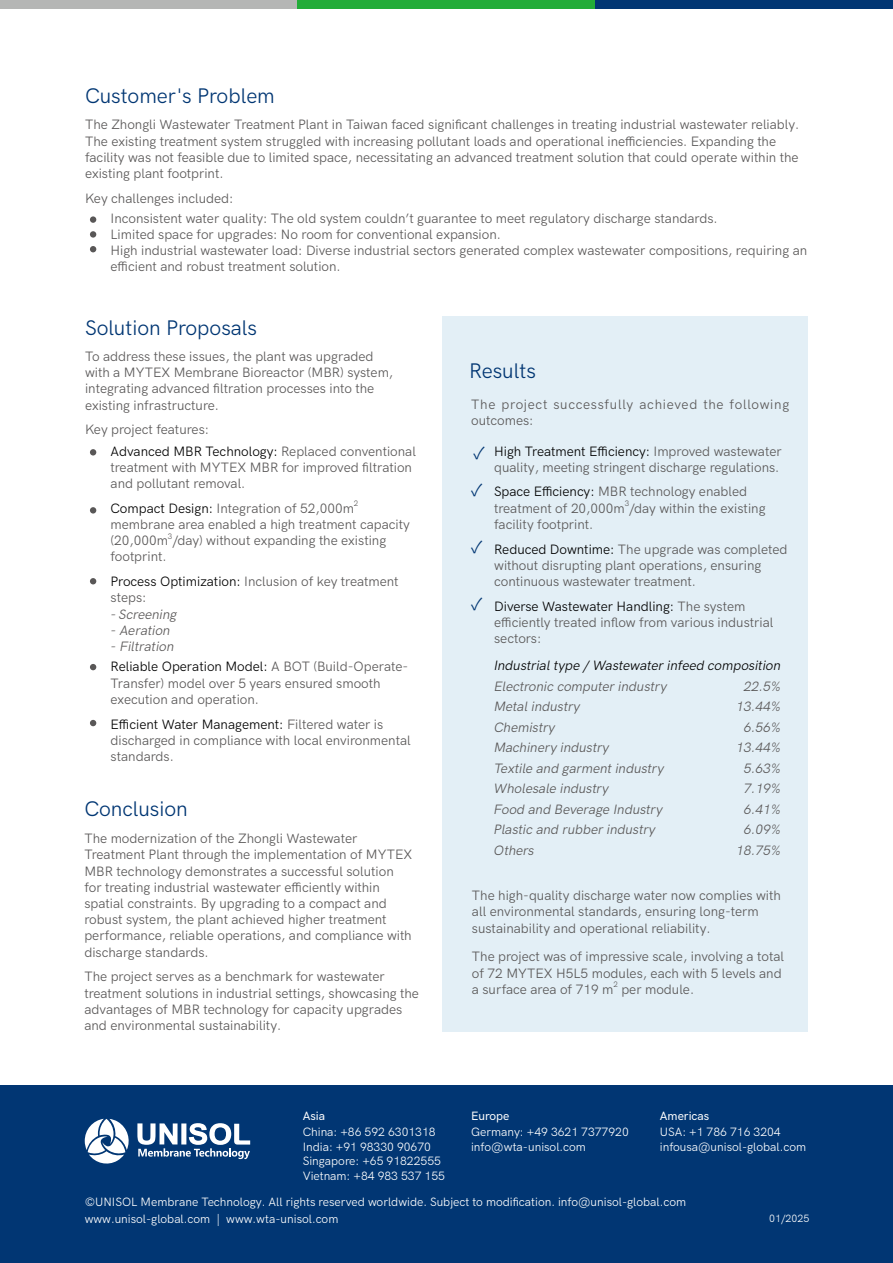
<style>
.page{position:relative;width:893px;height:1263px;background:#fff}
.page>*{position:absolute;margin:0;border:0;box-sizing:border-box;transform-origin:0 0}
.t1{font:21px "HK Grotesk";color:#013673}
.t2{font:16.5px "Source Han Sans CN Variable";color:#013673}
.t3{font:13.5px/16.2px "HK Grotesk";color:#595757}
.t4{font:italic 13.5px "HK Grotesk";color:#595757}
.t5{font:13.5px/20.4px "HK Grotesk";color:#000}
.t6{font:13.5px/16.2px "HK Grotesk";letter-spacing:.05em;color:#595757}
.t7{font:italic 13.5px "HK Grotesk";color:#000}
.t8{font:12px/14.4px "HK Grotesk";color:#fff}
.t9{font:500 12px "HK Grotesk";color:#fff}
.t10{font:10.5px "HK Grotesk";color:#fff}
.t11{font:7.8px "HK Grotesk";color:#595757}
.s1{color:#000}
.s2{font-style:italic;color:#595757}
.s3{color:#595757}
</style>
<div class="page">
<div style="left:595px;top:0;width:298px;height:9px;background:#013673"></div>
<div style="left:297px;top:0;width:298px;height:9px;background:#22ac38"></div>
<div style="left:0;top:0;width:297px;height:9px;background:#b5b6b5"></div>
<div style="left:0;top:1085px;width:893px;height:178px;background:#013673"></div>
<svg style="left:85px;top:1119px;width:44px;height:45px"></svg>
<svg style="left:137px;top:1123px;width:113px;height:36px"></svg>
<div style="left:442px;top:317px;width:366px;height:715px;background:#e3eff6"></div>
<div style="left:90px;top:216px;width:6px;height:7px;background:#595757;border-radius:50%"></div>
<div style="left:90px;top:231px;width:6px;height:7px;background:#595757;border-radius:50%"></div>
<svg style="left:90px;top:246px;width:6px;height:6px"></svg>
<svg style="left:90px;top:449px;width:6px;height:6px"></svg>
<svg style="left:90px;top:507px;width:6px;height:6px"></svg>
<svg style="left:90px;top:578px;width:6px;height:6px"></svg>
<svg style="left:90px;top:664px;width:6px;height:6px"></svg>
<svg style="left:90px;top:720px;width:6px;height:6px"></svg>
<h1 class="t1" style="left:85px;top:80px;width:191px">Customer's Problem</h1>
<p class="t3" style="left:85px;top:115px;width:716px">The Zhongli Wastewater Treatment Plant in Taiwan faced significant challenges in treating industrial wastewater reliably.<br>The existing treatment system struggled with increasing pollutant loads and operational inefficiencies. Expanding the facility was not feasible due to limited space, necessitating an advanced treatment solution that could operate within the existing plant footprint.</p>
<p class="t3" style="left:111px;top:187px;width:609px;line-height:19.8px;text-indent:-26px">Key challenges included:<br>Inconsistent water quality: The old system couldn’t guarantee to meet regulatory discharge standards.</p>
<p class="t3" style="left:111px;top:225px;width:698px">Limited space for upgrades: No room for conventional expansion.<br>High industrial wastewater load: Diverse industrial sectors generated complex wastewater compositions, requiring an efficient and robust treatment solution.</p>
<h1 class="t1" style="left:85px;top:311px;width:174px">Solution Proposals</h1>
<p class="t3" style="left:85px;top:347px;width:310px">To address these issues, the plant was upgraded with a MYTEX Membrane Bioreactor (MBR) system, integrating advanced filtration processes into the existing infrastructure.</p>
<p class="t3" style="left:85px;top:420px;width:126px">Key project features:</p>
<p class="t3" style="left:111px;top:442px;width:307px"><span class="s1">Advanced MBR Technology:</span> Replaced conventional treatment with MYTEX MBR for improved filtration and pollutant removal.</p>
<p class="t3" style="left:111px;top:499px;width:245px"><span class="s1">Compact Design:</span> Integration of 52,000m</p>
<p class="t11" style="left:354px;top:498px;width:6px">2</p>
<p class="t3" style="left:111px;top:515px;width:301px">membrane area enabled a high treatment capacity (20,000m /day) without expanding the existing</p>
<p class="t11" style="left:168px;top:530px;width:6px">3</p>
<p class="t3" style="left:111px;top:543px;width:290px;line-height:24.8px">footprint.<br><span class="s1">Process Optimization:</span> Inclusion of key treatment</p>
<p class="t3" style="left:111px;top:588px;width:37px">steps:</p>
<p class="t4" style="left:110px;top:603px;width:72px">-Screening</p>
<p class="t4" style="left:110px;top:620px;width:65px">- Aeration</p>
<p class="t5" style="left:110px;top:635px;width:300px"><span class="s2">- Filtration<br></span>Reliable Operation Model: <span class="s3">A BOT (Build-Operate-</span></p>
<p class="t3" style="left:111px;top:674px;width:271px">Transfer) model over 5 years ensured smooth execution and operation.</p>
<p class="t3" style="left:111px;top:714px;width:302px"><span class="s1">Efficient Water Management:</span> Filtered water is discharged in compliance with local environmental standards.</p>
<h1 class="t1" style="left:84px;top:793px;width:105px">Conclusion</h1>
<p class="t3" style="left:84px;top:829px;width:329px">The modernization of the Zhongli Wastewater Treatment Plant through the implementation of MYTEX MBR technology demonstrates a successful solution for treating industrial wastewater efficiently within spatial constraints. By upgrading to a compact and robust system, the plant achieved higher treatment performance, reliable operations, and compliance with discharge standards.</p>
<p class="t3" style="left:84px;top:967px;width:336px">The project serves as a benchmark for wastewater treatment solutions in industrial settings, showcasing the advantages of MBR technology for capacity upgrades and environmental sustainability.</p>
<h1 class="t1" style="left:469px;top:354px;width:68px">Results</h1>
<p class="t6" style="left:471px;top:395px;width:319px">The project successfully achieved the following outcomes:</p>
<p class="t2" style="left:474px;top:443px;width:13px">✓</p>
<p class="t2" style="left:471px;top:480px;width:13px">✓</p>
<p class="t2" style="left:471px;top:538px;width:13px">✓</p>
<p class="t2" style="left:471px;top:594px;width:13px">✓</p>
<p class="t3" style="left:494px;top:442px;width:289px"><span class="s1">High Treatment Efficiency:</span> Improved wastewater quality, meeting stringent discharge regulations.</p>
<p class="t3" style="left:494px;top:482px;width:273px"><span class="s1">Space Efficiency:</span> MBR technology enabled treatment of 20,000m /day within the existing</p>
<p class="t11" style="left:625px;top:497px;width:6px">3</p>
<p class="t3" style="left:494px;top:511px;width:295px;line-height:24.8px">facility footprint.<br><span class="s1">Reduced Downtime:</span> The upgrade was completed</p>
<p class="t3" style="left:494px;top:556px;width:269px">without disrupting plant operations, ensuring continuous wastewater treatment.</p>
<p class="t3" style="left:494px;top:597px;width:281px"><span class="s1">Diverse Wastewater Handling:</span> The system efficiently treated inflow from various industrial sectors:</p>
<p class="t7" style="left:493px;top:655px;width:292px">Industrialtype /Wastewaterinfeed composition</p>
<p class="t4" style="left:493px;top:676px;width:178px">Electronic computerindustry</p>
<p class="t4" style="left:743px;top:676px;width:42px">22.5%</p>
<p class="t4" style="left:493px;top:696px;width:91px">Metalindustry</p>
<p class="t4" style="left:735px;top:696px;width:50px">13.44%</p>
<p class="t4" style="left:493px;top:716px;width:66px">Chemistry</p>
<p class="t4" style="left:743px;top:716px;width:42px">6.56%</p>
<p class="t4" style="left:493px;top:737px;width:120px">Machinery industry</p>
<p class="t4" style="left:735px;top:737px;width:50px">13.44%</p>
<p class="t4" style="left:493px;top:757px;width:175px">Textile and garmentindustry</p>
<p class="t4" style="left:743px;top:757px;width:42px">5.63%</p>
<p class="t4" style="left:493px;top:778px;width:120px">Wholesale industry</p>
<p class="t4" style="left:743px;top:778px;width:42px">7.19%</p>
<p class="t4" style="left:493px;top:798px;width:174px">Food and Beverage Industry</p>
<p class="t4" style="left:743px;top:798px;width:42px">6.41%</p>
<p class="t4" style="left:493px;top:819px;width:166px">Plastic and rubberindustry</p>
<p class="t4" style="left:743px;top:819px;width:42px">6.09%</p>
<p class="t4" style="left:493px;top:839px;width:45px">Others</p>
<p class="t4" style="left:735px;top:839px;width:50px">18.75%</p>
<p class="t3" style="left:472px;top:886px;width:310px">The high-quality discharge water now complies with all environmental standards, ensuring long-term sustainability and operational reliability.</p>
<p class="t3" style="left:472px;top:947px;width:314px">The project was of impressive scale, involving a total of 72 MYTEX H5L5 modules, each with 5 levels and a surface area of 719 m</p>
<p class="t11" style="left:613px;top:979px;width:6px">2</p>
<p class="t3" style="left:621px;top:980px;width:74px">per module.</p>
<p class="t9" style="left:303px;top:1107px;width:24px">Asia</p>
<p class="t8" style="left:303px;top:1124px;width:144px">China: +86 592 6301318<br>India: +91 98330 90670<br>Singapore: +65 91822555<br>Vietnam: +84 983 537 155</p>
<p class="t9" style="left:471px;top:1107px;width:40px">Europe</p>
<p class="t8" style="left:471px;top:1124px;width:159px">Germany: +49 3621 7377920 info@wta-unisol.com</p>
<p class="t9" style="left:660px;top:1107px;width:51px">Americas</p>
<p class="t8" style="left:660px;top:1124px;width:148px">USA: +1 786 716 3204 infousa@unisol-global.com</p>
<p class="t8" style="left:85px;top:1194px;width:603px">©UNISOL Membrane Technology. All rights reserved worldwide. Subject to modification. info@unisol-global.com</p>
<p class="t8" style="left:85px;top:1211px;width:255px">www.unisol-global.com | www.wta-unisol.com</p>
<p class="t10" style="left:769px;top:1210px;width:42px">01/2025</p>
</div>
